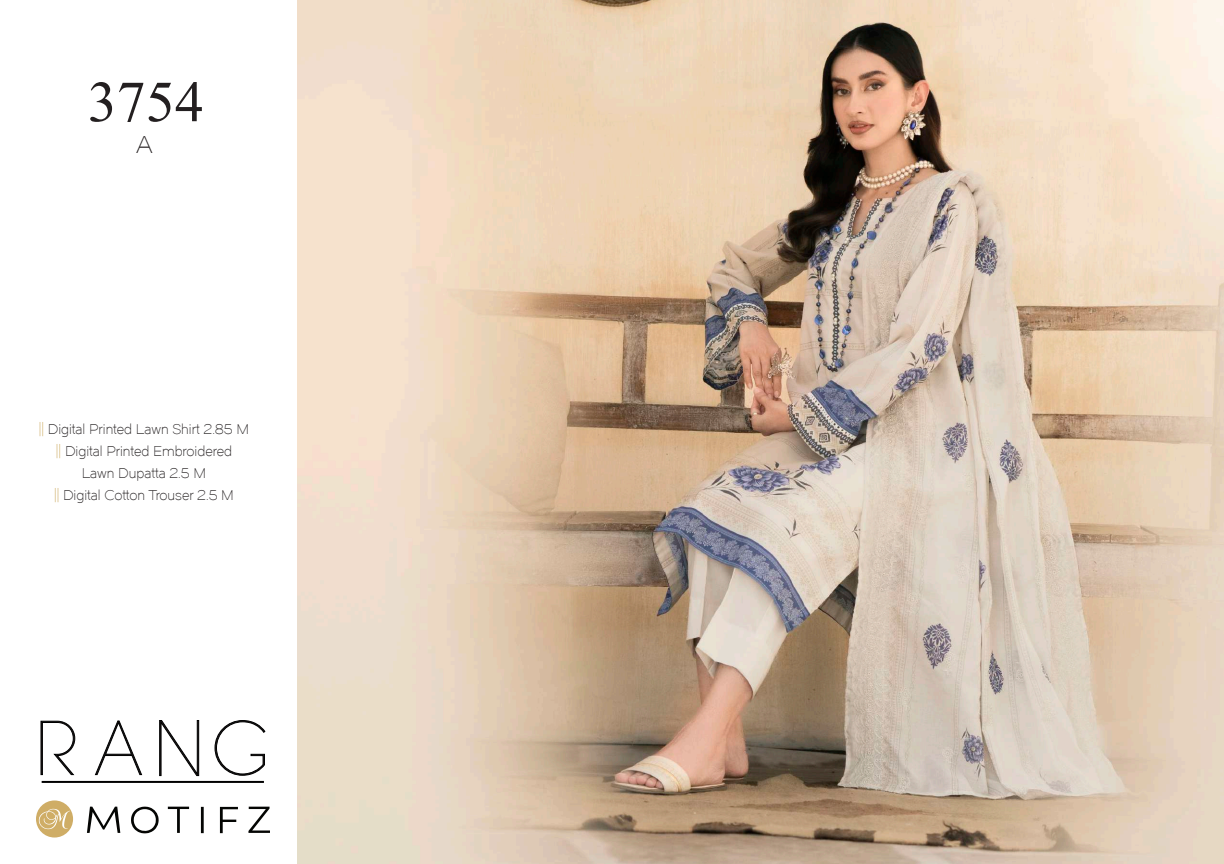
<style>
.page{position:relative;width:1224px;height:864px;background:#fff}
.page>*{position:absolute;margin:0;border:0;box-sizing:border-box;transform-origin:0 0}
.t1{font:58px "Times New Roman";color:#231f20}
.t2{font:24px "Dual 300";color:#231f20}
.t3{font:14px/22px "Dual 300";color:#231f20;text-align:center}
.s1{color:#cfad66}
</style>
<div class="page">
<img style="left:298px;top:0;width:926px;height:864px">
<div style="left:36px;top:800px;width:37px;height:38px;background:#cfad66;border-radius:50%"></div>
<svg style="left:40px;top:720px;width:36px;height:56px"></svg>
<svg style="left:95px;top:720px;width:48px;height:56px"></svg>
<svg style="left:159px;top:720px;width:41px;height:57px"></svg>
<svg style="left:214px;top:720px;width:52px;height:56px"></svg>
<hr style="left:42px;top:781px;width:222px;height:2px;background:#000">
<svg style="left:39px;top:809px;width:31px;height:20px"></svg>
<svg style="left:131px;top:807px;width:28px;height:26px"></svg>
<svg style="left:168px;top:807px;width:21px;height:26px"></svg>
<svg style="left:201px;top:807px;width:3px;height:26px"></svg>
<svg style="left:220px;top:807px;width:18px;height:26px"></svg>
<svg style="left:248px;top:807px;width:22px;height:26px"></svg>
<svg style="left:87px;top:807px;width:33px;height:26px"></svg>
<h1 class="t1" style="left:88px;top:61px;width:118px">3754</h1>
<h2 class="t2" style="left:136px;top:130px;width:18px">A</h2>
<p class="t3" style="left:39px;top:418px;width:212px"><span class="s1">||</span> Digital Printed Lawn Shirt 2.85 M <span class="s1">||</span> Digital Printed Embroidered<br>Lawn Dupatta 2.5 M<br><span class="s1">||</span> Digital Cotton Trouser 2.5 M</p>
</div>
